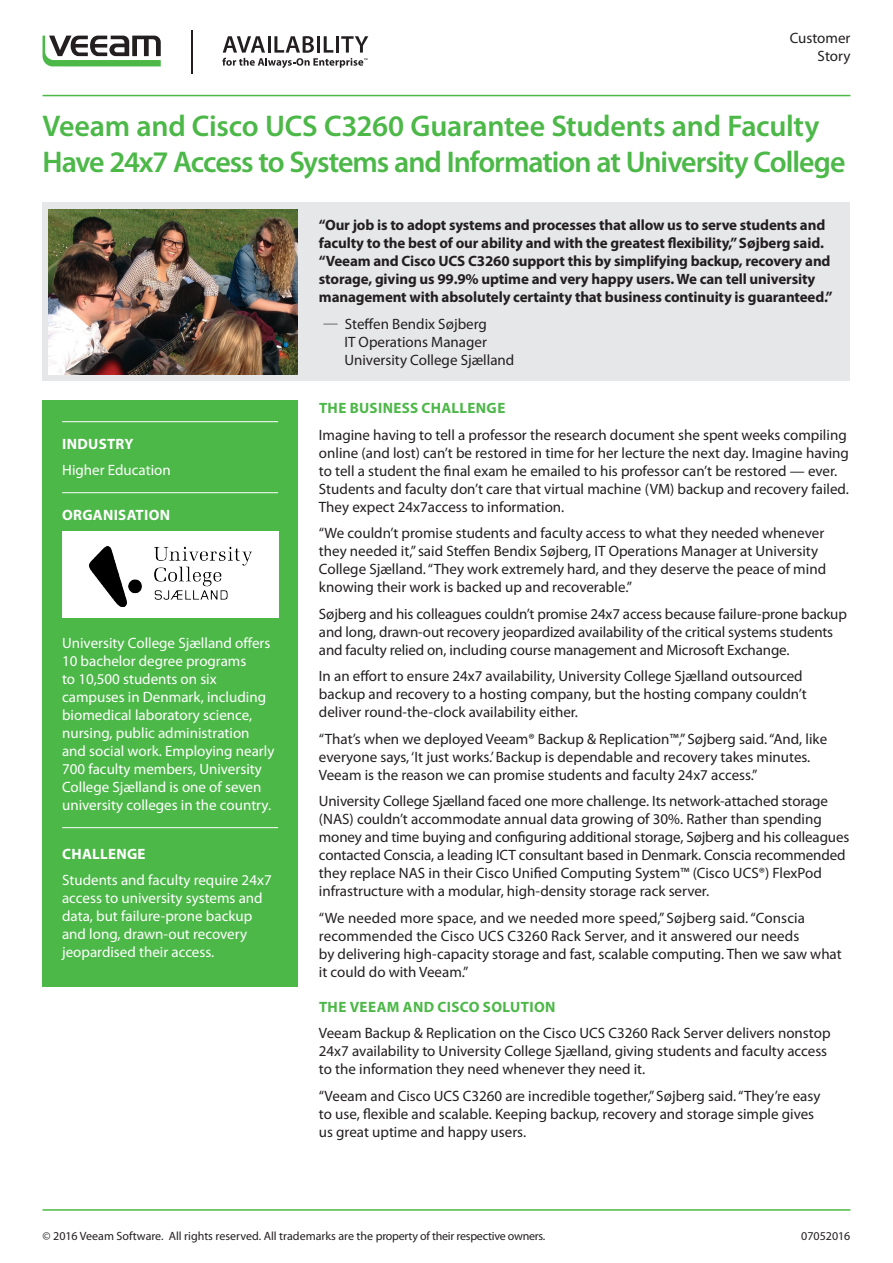
<style>
.page{position:relative;width:893px;height:1263px;background:#fff}
.page>*{position:absolute;margin:0;border:0;box-sizing:border-box;transform-origin:0 0}
.Main_headers{font:600 30px "Myriad Pro";letter-spacing:-.03em;color:#4cb848}
.Main_headers-2{font:600 30px "Myriad Pro";letter-spacing:-.01em;color:#4cb848}
.body_text{font:15px/18px "Myriad Pro";color:#231f20}
.Intro_green_White_te{font:15px/18px "Myriad Pro";color:#fff}
.Intro_Grey_Body_Text{font:700 15px/18px "Myriad Pro";letter-spacing:-.01em;color:#231f20}
.headers_main_text{font:700 15px "Myriad Pro";letter-spacing:.025em;color:#4cb848}
.Intro_green_White_he{font:700 15px "Myriad Pro";letter-spacing:.02em;color:#fff}
.t1{font:12px "Myriad Pro";color:#231f20}
.s1{font-weight:300}
</style>
<div class="page">
<hr style="left:43px;top:95px;width:807px;height:1px;background:#4cb848">
<hr style="left:43px;top:1209px;width:807px;height:2px;background:#4cb848">
<svg style="left:43px;top:36px;width:118px;height:30px"></svg>
<hr style="left:191px;top:30px;width:2px;height:44px;background:#231f20">
<svg style="left:222px;top:36px;width:146px;height:32px"></svg>
<div style="left:43px;top:203px;width:807px;height:178px;background:#e6e7e9"></div>
<div style="left:43px;top:401px;width:255px;height:586px;background:#4cb848"></div>
<hr style="left:62px;top:421px;width:216px;height:1px;background:#fff">
<hr style="left:62px;top:492px;width:216px;height:1px;background:#fff">
<div style="left:62px;top:531px;width:216px;height:86px;background:#fff"></div>
<hr style="left:62px;top:827px;width:216px;height:1px;background:#fff">
<img style="left:48px;top:209px;width:250px;height:166px">
<img style="left:90px;top:546px;width:162px;height:60px">
<p class="body_text" style="left:790px;top:29px;width:62px;text-align:right">Customer<br>Story</p>
<p class="Main_headers-2" style="left:43px;top:109px;width:779px">Veeam and Cisco UCS C3260 Guarantee Students and Faculty</p>
<p class="Main_headers" style="left:43px;top:145px;width:805px">Have 24x7 Access to Systems and Information at University College</p>
<p class="Intro_green_White_he" style="left:62px;top:435px;width:73px">INDUSTRY</p>
<p class="Intro_green_White_te" style="left:62px;top:461px;width:110px">Higher Education</p>
<p class="Intro_green_White_he" style="left:62px;top:506px;width:109px">ORGANISATION</p>
<p class="Intro_green_White_te" style="left:62px;top:634px;width:214px">University College Sjælland offers<br>10 bachelor degree programs<br>to 10,500 students on six campuses in Denmark, including biomedical laboratory science, nursing, public administration and social work. Employing nearly<br>700 faculty members, University<br>College Sjælland is one of seven university colleges in the country.</p>
<p class="Intro_green_White_he" style="left:62px;top:845px;width:85px">CHALLENGE</p>
<p class="Intro_green_White_te" style="left:62px;top:871px;width:211px">Students and faculty require 24x7 access to university systems and data, but failure-prone backup and long, drawn-out recovery jeopardised their access.</p>
<p class="Intro_Grey_Body_Text" style="left:319px;top:216px;width:515px">“Our job is to adopt systems and processes that allow us to serve students and faculty to the best of our ability and with the greatest flexibility,” Søjberg said. “Veeam and Cisco UCS C3260 support this by simplifying backup, recovery and storage, giving us 99.9% uptime and very happy users. We can tell university management with absolutely certainty that business continuity is guaranteed.”</p>
<p class="body_text" style="left:323px;top:315px;width:165px"><span class="s1">—</span> Steffen Bendix Søjberg</p>
<p class="body_text" style="left:344px;top:333px;width:144px">IT Operations Manager</p>
<p class="body_text" style="left:344px;top:351px;width:171px">University College Sjælland</p>
<p class="headers_main_text" style="left:319px;top:400px;width:188px">THE BUSINESS CHALLENGE</p>
<p class="body_text" style="left:319px;top:426px;width:532px">Imagine having to tell a professor the research document she spent weeks compiling online (and lost) can’t be restored in time for her lecture the next day. Imagine having to tell a student the final exam he emailed to his professor can’t be restored — ever.<br>Students and faculty don’t care that virtual machine (VM) backup and recovery failed.<br>They expect 24x7access to information.</p>
<p class="body_text" style="left:319px;top:525px;width:509px">“We couldn’t promise students and faculty access to what they needed whenever they needed it,” said Steffen Bendix Søjberg, IT Operations Manager at University College Sjælland. “They work extremely hard, and they deserve the peace of mind knowing their work is backed up and recoverable.”</p>
<p class="body_text" style="left:319px;top:605px;width:529px">Søjberg and his colleagues couldn’t promise 24x7 access because failure-prone backup and long, drawn-out recovery jeopardized availability of the critical systems students and faculty relied on, including course management and Microsoft Exchange.</p>
<p class="body_text" style="left:319px;top:668px;width:489px">In an effort to ensure 24x7 availability, University College Sjælland outsourced backup and recovery to a hosting company, but the hosting company couldn’t deliver round-the-clock availability either.</p>
<p class="body_text" style="left:319px;top:730px;width:510px">“That’s when we deployed Veeam® Backup &amp; Replication™,” Søjberg said. “And, like everyone says, ‘It just works.’ Backup is dependable and recovery takes minutes.<br>Veeam is the reason we can promise students and faculty 24x7 access.”</p>
<p class="body_text" style="left:319px;top:793px;width:532px">University College Sjælland faced one more challenge. Its network-attached storage (NAS) couldn’t accommodate annual data growing of 30%. Rather than spending money and time buying and configuring additional storage, Søjberg and his colleagues contacted Conscia, a leading ICT consultant based in Denmark. Conscia recommended they replace NAS in their Cisco Unified Computing System™ (Cisco UCS®) FlexPod infrastructure with a modular, high-density storage rack server.</p>
<p class="body_text" style="left:319px;top:909px;width:524px">“We needed more space, and we needed more speed,” Søjberg said. “Conscia recommended the Cisco UCS C3260 Rack Server, and it answered our needs<br>by delivering high-capacity storage and fast, scalable computing. Then we saw what it could do with Veeam.”</p>
<p class="headers_main_text" style="left:319px;top:998px;width:238px">THE VEEAM AND CISCO SOLUTION</p>
<p class="body_text" style="left:319px;top:1025px;width:513px">Veeam Backup &amp; Replication on the Cisco UCS C3260 Rack Server delivers nonstop<br>24x7 availability to University College Sjælland, giving students and faculty access to the information they need whenever they need it.</p>
<p class="body_text" style="left:319px;top:1087px;width:503px">“Veeam and Cisco UCS C3260 are incredible together,” Søjberg said. “They’re easy to use, flexible and scalable. Keeping backup, recovery and storage simple gives us great uptime and happy users.</p>
<p class="t1" style="left:43px;top:1229px;width:504px">© 2016 Veeam Software. All rights reserved. All trademarks are the property of their respective owners.</p>
<p class="t1" style="left:801px;top:1229px;width:51px">07052016</p>
</div>
